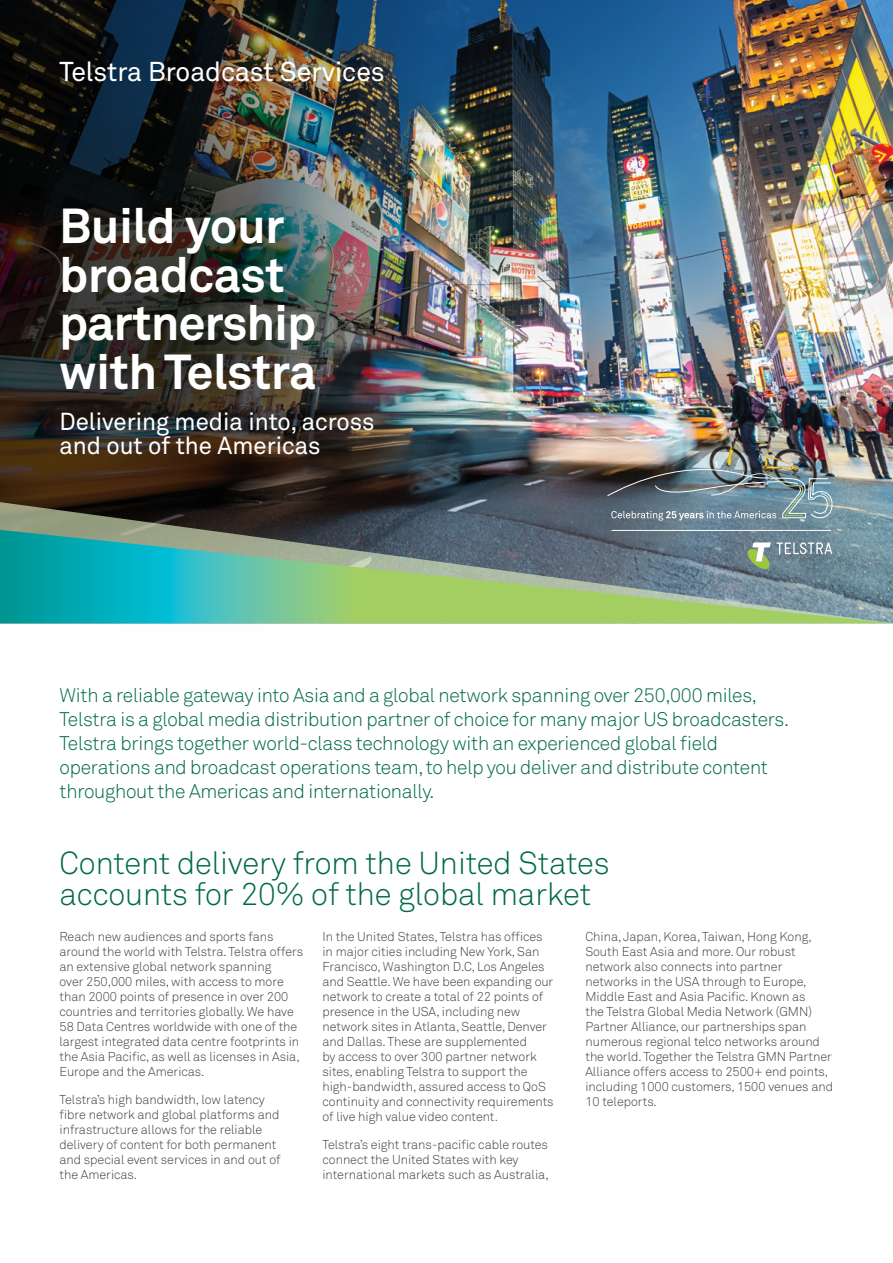
<style>
.page{position:relative;width:893px;height:1263px;background:#fff}
.page>*{position:absolute;margin:0;border:0;box-sizing:border-box;transform-origin:0 0}
.t1{font:700 48.6px/48.6px "Telstra Akkurat";color:#fff}
.t2{font:300 31.5px/31.5px "Telstra Akkurat";color:#006a44}
.t3{font:27px "Telstra Akkurat";color:#fff}
.t4{font:24.3px/24.3px "Telstra Akkurat";color:#fff}
.t5{font:300 19.5px/24px "Telstra Akkurat";letter-spacing:-.01em;color:#006a44}
.t6{font:300 12.75px/15px "Telstra Akkurat";color:#414042}
</style>
<div class="page">
<img style="left:464px;top:0;width:429px;height:500px">
<svg style="left:0;top:0;width:464px;height:24px;background:#162a3a"></svg>
<div style="left:0;top:24px;width:546px;height:619px;background:#000;opacity:.75"></div>
<svg style="left:0;top:500px;width:893px;height:30px;background:#4b5255"></svg>
<svg style="left:0;top:530px;width:893px;height:93px;background:#65a28d"></svg>
<hr style="left:612px;top:530px;width:219px;height:1px;background:#fff">
<img style="left:607px;top:468px;width:226px;height:53px">
<svg style="left:748px;top:542px;width:84px;height:27px;background:#859c99"></svg>
<h3 class="t3" style="left:60px;top:55px;width:327px">Telstra Broadcast Services</h3>
<h1 class="t1" style="left:59px;top:201px;width:258px">Build your broadcast partnership with Telstra</h1>
<h3 class="t4" style="left:60px;top:409px;width:317px">Delivering media into, across and out of the Americas</h3>
<p class="t5" style="left:60px;top:683px;width:731px">With a reliable gateway into Asia and a global network spanning over 250,000 miles, Telstra is a global media distribution partner of choice for many major US broadcasters.<br>Telstra brings together world-class technology with an experienced global field operations and broadcast operations team, to help you deliver and distribute content throughout the Americas and internationally.</p>
<h2 class="t2" style="left:60px;top:847px;width:552px">Content delivery from the United States accounts for 20% of the global market</h2>
<p class="t6" style="left:60px;top:929px;width:245px">Reach new audiences and sports fans around the world with Telstra. Telstra offers an extensive global network spanning<br>over 250,000 miles, with access to more than 2000 points of presence in over 200 countries and territories globally. We have 58 Data Centres worldwide with one of the largest integrated data centre footprints in the Asia Pacific, as well as licenses in Asia, Europe and the Americas.</p>
<p class="t6" style="left:60px;top:1092px;width:222px">Telstra’s high bandwidth, low latency fibre network and global platforms and infrastructure allows for the reliable delivery of content for both permanent and special event services in and out of the Americas.</p>
<p class="t6" style="left:585px;top:929px;width:249px">China, Japan, Korea, Taiwan, Hong Kong, South East Asia and more. Our robust network also connects into partner networks in the USA through to Europe, Middle East and Asia Pacific. Known as<br>the Telstra Global Media Network (GMN)<br>Partner Alliance, our partnerships span numerous regional telco networks around the world. Together the Telstra GMN Partner Alliance offers access to 2500+ end points, including 1000 customers, 1500 venues and 10 teleports.</p>
<p class="t6" style="left:322px;top:929px;width:233px">In the United States, Telstra has offices in major cities including New York, San Francisco, Washington D.C, Los Angeles and Seattle. We have been expanding our network to create a total of 22 points of presence in the USA, including new network sites in Atlanta, Seattle, Denver and Dallas. These are supplemented<br>by access to over 300 partner network sites, enabling Telstra to support the high-bandwidth, assured access to QoS continuity and connectivity requirements of live high value video content.</p>
<p class="t6" style="left:322px;top:1137px;width:228px">Telstra’s eight trans-pacific cable routes connect the United States with key international markets such as Australia,</p>
</div>
